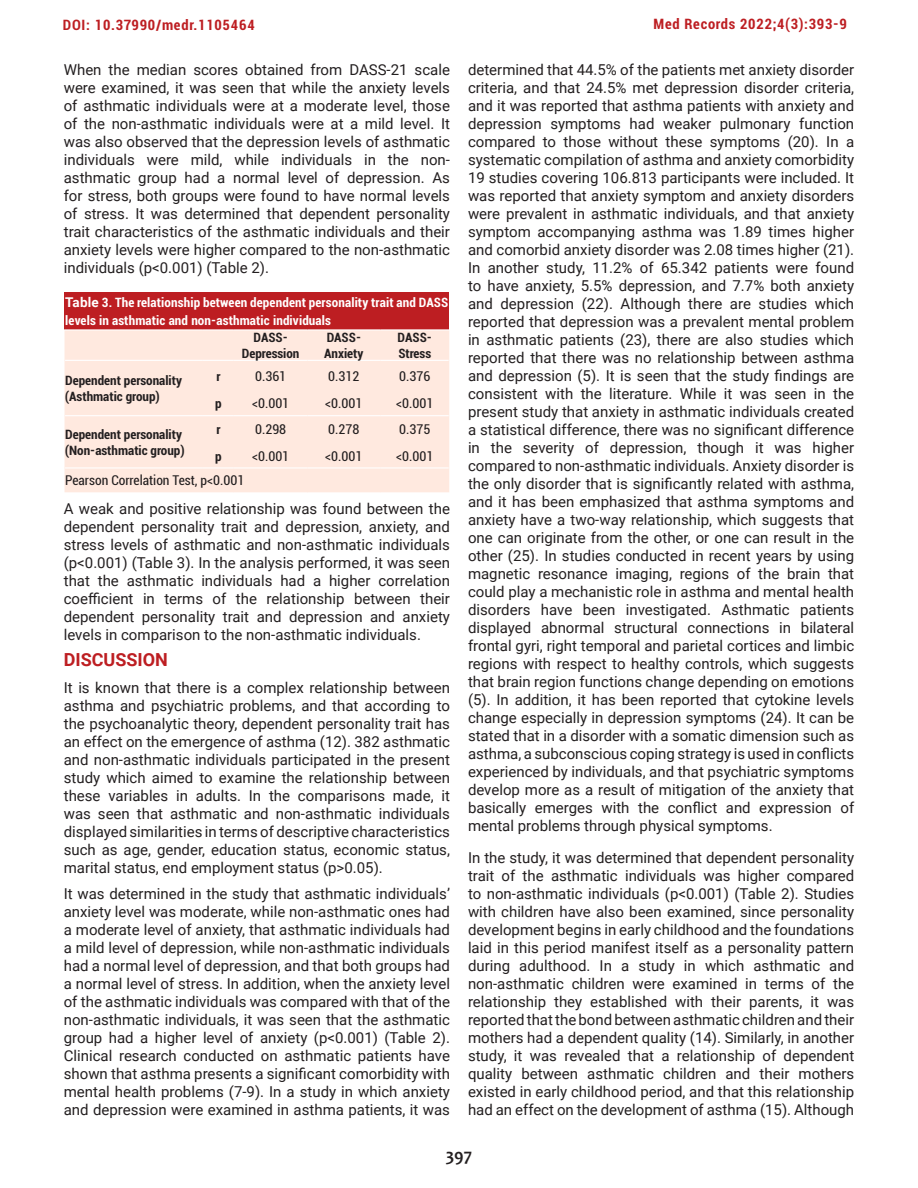
<style>
.page{position:relative;width:918px;height:1188px;background:#fff}
.page>*{position:absolute;margin:0;border:0;box-sizing:border-box;transform-origin:0 0}
.t1{font:700 18px "Roboto";color:#bd1e22}
.t2{font:700 18px "Candara";color:#231f20}
.t3{font:15px/18px "Roboto";color:#231f20;text-align:justify}
.t4{font:700 condensed 15px "Roboto";letter-spacing:.05em;color:#bd1e22}
.tablo_içerik{font:700 condensed 13.5px/16.2px "Roboto";color:#231f20}
.t5{font:700 condensed 13.5px/18px "Roboto";letter-spacing:.01em;color:#fff}
.tablo_içerik-2{font:condensed 13.5px "Roboto";color:#231f20}
.s1{font-stretch:normal}
</style>
<div class="page">
<div style="left:65px;top:293px;width:384px;height:37px;background:#bd1e22"></div>
<div style="left:65px;top:331px;width:384px;height:161px;background:#ffe9df"></div>
<hr style="left:64px;top:329px;width:139px;height:2px;background:#fff">
<hr style="left:203px;top:329px;width:31px;height:2px;background:#fff">
<hr style="left:234px;top:329px;width:74px;height:2px;background:#fff">
<hr style="left:308px;top:329px;width:72px;height:2px;background:#fff">
<hr style="left:380px;top:329px;width:70px;height:2px;background:#fff">
<hr style="left:65px;top:360px;width:138px;height:1px;background:#fff">
<hr style="left:203px;top:360px;width:31px;height:1px;background:#fff">
<hr style="left:234px;top:360px;width:74px;height:1px;background:#fff">
<hr style="left:308px;top:360px;width:72px;height:1px;background:#fff">
<hr style="left:380px;top:360px;width:69px;height:1px;background:#fff">
<hr style="left:65px;top:415px;width:138px;height:1px;background:#fff">
<hr style="left:203px;top:415px;width:31px;height:1px;background:#fff">
<hr style="left:234px;top:415px;width:74px;height:1px;background:#fff">
<hr style="left:308px;top:415px;width:72px;height:1px;background:#fff">
<hr style="left:380px;top:415px;width:69px;height:1px;background:#fff">
<hr style="left:65px;top:467px;width:138px;height:2px;background:#fff">
<hr style="left:203px;top:467px;width:31px;height:2px;background:#fff">
<hr style="left:234px;top:467px;width:74px;height:2px;background:#fff">
<hr style="left:308px;top:467px;width:72px;height:2px;background:#fff">
<hr style="left:380px;top:467px;width:69px;height:2px;background:#fff">
<p class="t4" style="left:63px;top:14px;width:193px">DOI: 10.37990/medr.1105464</p>
<p class="t4" style="left:654px;top:14px;width:195px">Med Records 2022;4(3):393-9</p>
<p class="t3" style="left:64px;top:60px;width:388px">When the median scores obtained from DASS-21 scale were examined, it was seen that while the anxiety levels of asthmatic individuals were at a moderate level, those of the non-asthmatic individuals were at a mild level. It was also observed that the depression levels of asthmatic individuals were mild, while individuals in the non&shy;asthmatic group had a normal level of depression. As for stress, both groups were found to have normal levels of stress. It was determined that dependent personality trait characteristics of the asthmatic individuals and their anxiety levels were higher compared to the non-asthmatic individuals (p&lt;0.001) (Table 2).</p>
<p class="t5" style="left:65px;top:293px;width:385px"><span class="s1">Table</span> 3. The relationship between dependent personality trait and DASS levels in asthmatic and non-asthmatic individuals</p>
<p class="tablo_içerik" style="left:242px;top:329px;width:59px;text-align:center">DASS-<br>Depression</p>
<p class="tablo_içerik" style="left:324px;top:329px;width:41px">DASS-<br>Anxiety</p>
<p class="tablo_içerik" style="left:398px;top:329px;width:36px">DASS-<br>Stress</p>
<p class="tablo_içerik" style="left:65px;top:372px;width:118px">Dependent personality (Asthmatic group)</p>
<p class="tablo_içerik" style="left:216px;top:367px;width:6px">r</p>
<p class="tablo_içerik-2" style="left:255px;top:366px;width:33px">0.361</p>
<p class="tablo_içerik-2" style="left:328px;top:366px;width:33px">0.312</p>
<p class="tablo_içerik-2" style="left:399px;top:366px;width:33px">0.376</p>
<p class="tablo_içerik" style="left:215px;top:395px;width:8px">p</p>
<p class="tablo_içerik-2" style="left:252px;top:394px;width:39px">&lt;0.001</p>
<p class="tablo_içerik-2" style="left:325px;top:394px;width:39px">&lt;0.001</p>
<p class="tablo_içerik-2" style="left:396px;top:394px;width:39px">&lt;0.001</p>
<p class="tablo_içerik" style="left:65px;top:426px;width:118px">Dependent personality</p>
<p class="tablo_içerik" style="left:65px;top:442px;width:121px">(Non-asthmatic group)</p>
<p class="t3" style="left:468px;top:60px;width:388px">determined that 44.5% of the patients met anxiety disorder criteria, and that 24.5% met depression disorder criteria, and it was reported that asthma patients with anxiety and depression symptoms had weaker pulmonary function compared to those without these symptoms (20). In a systematic compilation of asthma and anxiety comorbidity 19 studies covering 106.813 participants were included. It was reported that anxiety symptom and anxiety disorders were prevalent in asthmatic individuals, and that anxiety symptom accompanying asthma was 1.89 times higher and comorbid anxiety disorder was 2.08 times higher (21).<br>In another study, 11.2% of 65.342 patients were found to have anxiety, 5.5% depression, and 7.7% both anxiety and depression (22). Although there are studies which reported that depression was a prevalent mental problem in asthmatic patients (23), there are also studies which reported that there was no relationship between asthma and depression (5). It is seen that the study findings are consistent with the literature. While it was seen in the present study that anxiety in asthmatic individuals created a statistical difference, there was no significant difference in the severity of depression, though it was higher compared to non-asthmatic individuals. Anxiety disorder is the only disorder that is significantly related with asthma, and it has been emphasized that asthma symptoms and anxiety have a two-way relationship, which suggests that one can originate from the other, or one can result in the other (25). In studies conducted in recent years by using magnetic resonance imaging, regions of the brain that could play a mechanistic role in asthma and mental health disorders have been investigated. Asthmatic patients displayed abnormal structural connections in bilateral frontal gyri, right temporal and parietal cortices and limbic regions with respect to healthy controls, which suggests that brain region functions change depending on emotions (5). In addition, it has been reported that cytokine levels change especially in depression symptoms (24). It can be stated that in a disorder with a somatic dimension such as asthma, a subconscious coping strategy is used in conflicts experienced by individuals, and that psychiatric symptoms develop more as a result of mitigation of the anxiety that basically emerges with the conflict and expression of mental problems through physical symptoms.</p>
<p class="t3" style="left:468px;top:848px;width:388px">In the study, it was determined that dependent personality trait of the asthmatic individuals was higher compared to non-asthmatic individuals (p&lt;0.001) (Table 2). Studies with children have also been examined, since personality development begins in early childhood and the foundations laid in this period manifest itself as a personality pattern during adulthood. In a study in which asthmatic and non-asthmatic children were examined in terms of the relationship they established with their parents, it was reported that the bond between asthmatic children and their mothers had a dependent quality (14). Similarly, in another study, it was revealed that a relationship of dependent quality between asthmatic children and their mothers existed in early childhood period, and that this relationship had an effect on the development of asthma (15). Although</p>
<p class="tablo_içerik" style="left:216px;top:421px;width:6px">r</p>
<p class="tablo_içerik-2" style="left:255px;top:420px;width:33px">0.298</p>
<p class="tablo_içerik-2" style="left:328px;top:420px;width:33px">0.278</p>
<p class="tablo_içerik-2" style="left:399px;top:420px;width:33px">0.375</p>
<p class="tablo_içerik" style="left:215px;top:447px;width:8px">p</p>
<p class="tablo_içerik-2" style="left:252px;top:446px;width:39px">&lt;0.001</p>
<p class="tablo_içerik-2" style="left:325px;top:446px;width:39px">&lt;0.001</p>
<p class="tablo_içerik-2" style="left:396px;top:446px;width:39px">&lt;0.001</p>
<p class="tablo_içerik-2" style="left:65px;top:471px;width:181px">Pearson Correlation Test, p&lt;0.001</p>
<p class="t3" style="left:64px;top:499px;width:388px">A weak and positive relationship was found between the dependent personality trait and depression, anxiety, and stress levels of asthmatic and non-asthmatic individuals (p&lt;0.001) (Table 3). In the analysis performed, it was seen that the asthmatic individuals had a higher correlation coefficient in terms of the relationship between their dependent personality trait and depression and anxiety levels in comparison to the non-asthmatic individuals.</p>
<p class="t1" style="left:64px;top:647px;width:106px">DISCUSSION</p>
<p class="t3" style="left:64px;top:678px;width:388px">It is known that there is a complex relationship between asthma and psychiatric problems, and that according to the psychoanalytic theory, dependent personality trait has an effect on the emergence of asthma (12). 382 asthmatic and non-asthmatic individuals participated in the present study which aimed to examine the relationship between these variables in adults. In the comparisons made, it was seen that asthmatic and non-asthmatic individuals displayed similarities in terms of descriptive characteristics such as age, gender, education status, economic status, marital status, end employment status (p&gt;0.05).</p>
<p class="t3" style="left:64px;top:885px;width:388px">It was determined in the study that asthmatic individuals’ anxiety level was moderate, while non-asthmatic ones had a moderate level of anxiety, that asthmatic individuals had a mild level of depression, while non-asthmatic individuals had a normal level of depression, and that both groups had a normal level of stress. In addition, when the anxiety level of the asthmatic individuals was compared with that of the non-asthmatic individuals, it was seen that the asthmatic group had a higher level of anxiety (p&lt;0.001) (Table 2).<br>Clinical research conducted on asthmatic patients have shown that asthma presents a significant comorbidity with mental health problems (7-9). In a study in which anxiety and depression were examined in asthma patients, it was</p>
<p class="t2" style="left:446px;top:1143px;width:28px">397</p>
</div>
